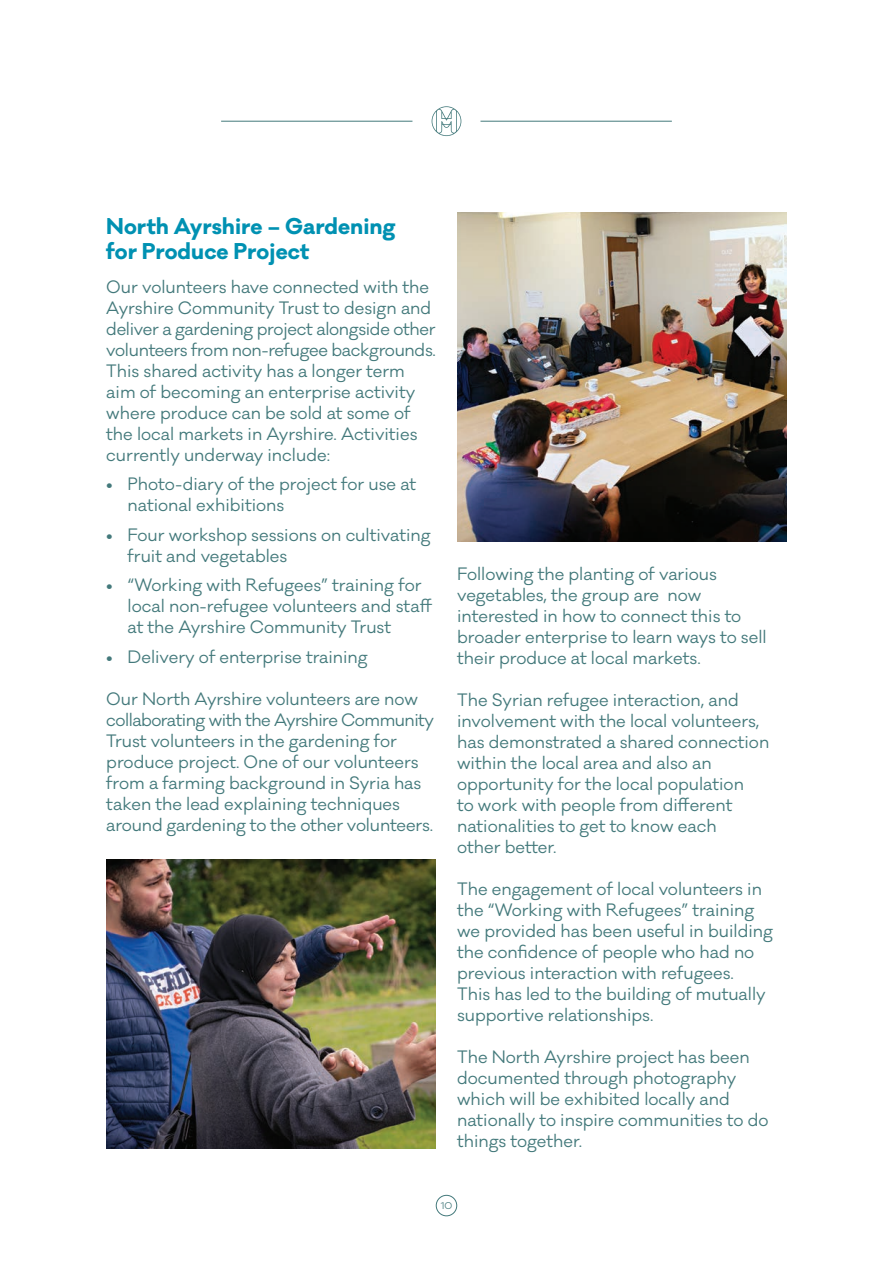
<style>
.page{position:relative;width:893px;height:1263px;background:#fff}
.page>*{position:absolute;margin:0;border:0;box-sizing:border-box;transform-origin:0 0}
.t1{font:700 21px/25.5px "Galano Classic";color:#0091b2}
.t2{font:16.5px/21px "Galano Classic";color:#43797b}
.t3{font:9px "Galano Classic";color:#43797b}
</style>
<div class="page">
<div style="left:436px;top:1195px;width:21px;height:21px;border:1px solid #43797b;border-radius:50%"></div>
<hr style="left:221px;top:121px;width:191px;height:1px;background:#43797b">
<hr style="left:480px;top:121px;width:192px;height:1px;background:#43797b">
<svg style="left:432px;top:106px;width:29px;height:30px"></svg>
<img style="left:106px;top:859px;width:330px;height:289px">
<img style="left:457px;top:213px;width:330px;height:328px">
<p class="t1" style="left:106px;top:213px;width:291px">North Ayrshire – Gardening for Produce Project</p>
<p class="t2" style="left:106px;top:277px;width:331px">Our volunteers have connected with the Ayrshire Community Trust to design and deliver a gardening project alongside other volunteers from non-refugee backgrounds.<br>This shared activity has a longer term aim of becoming an enterprise activity where produce can be sold at some of the local markets in Ayrshire. Activities currently underway include:</p>
<p class="t2" style="left:128px;top:474px;width:290px;text-indent:-21px">• Photo-diary of the project for use at national exhibitions</p>
<p class="t2" style="left:128px;top:525px;width:305px;text-indent:-21px">• Four workshop sessions on cultivating fruit and vegetables</p>
<p class="t2" style="left:128px;top:575px;width:306px;text-indent:-21px">• “Working with Refugees” training for local non-refugee volunteers and staff at the Ayrshire Community Trust</p>
<p class="t2" style="left:106px;top:647px;width:263px">• Delivery of enterprise training</p>
<p class="t2" style="left:106px;top:689px;width:329px">Our North Ayrshire volunteers are now collaborating with the Ayrshire Community Trust volunteers in the gardening for produce project. One of our volunteers from a farming background in Syria has taken the lead explaining techniques around gardening to the other volunteers.</p>
<p class="t2" style="left:457px;top:563px;width:311px">Following the planting of various vegetables, the group are now interested in how to connect this to broader enterprise to learn ways to sell their produce at local markets.</p>
<p class="t2" style="left:457px;top:689px;width:314px">The Syrian refugee interaction, and involvement with the local volunteers, has demonstrated a shared connection within the local area and also an opportunity for the local population<br>to work with people from different nationalities to get to know each<br>other better.</p>
<p class="t2" style="left:457px;top:878px;width:317px">The engagement of local volunteers in the “Working with Refugees” training we provided has been useful in building the confidence of people who had no previous interaction with refugees.<br>This has led to the building of mutually supportive relationships.</p>
<p class="t2" style="left:457px;top:1046px;width:313px">The North Ayrshire project has been documented through photography which will be exhibited locally and nationally to inspire communities to do things together.</p>
<p class="t3" style="left:441px;top:1199px;width:13px">10</p>
</div>
